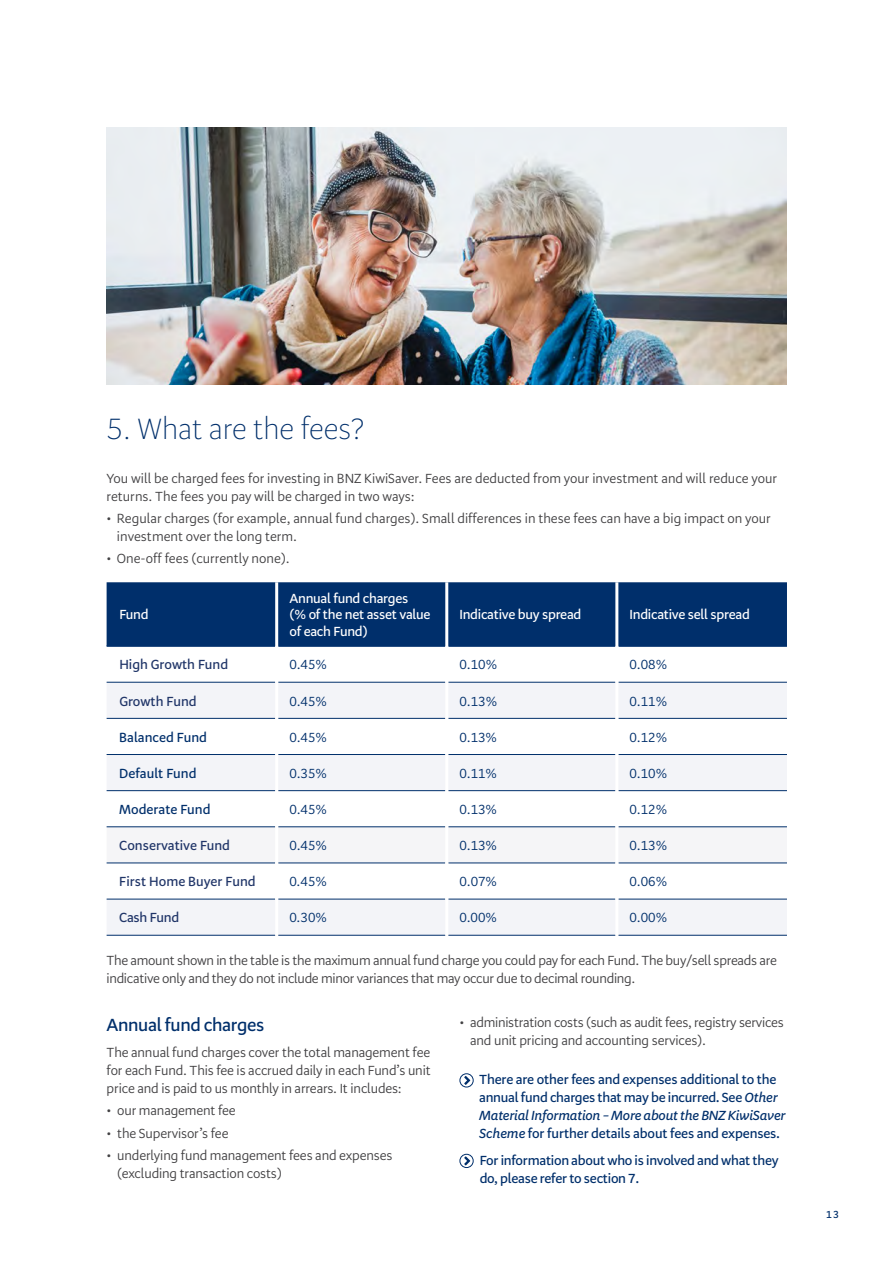
<style>
.page{position:relative;width:893px;height:1263px;background:#fff}
.page>*{position:absolute;margin:0;border:0;box-sizing:border-box;transform-origin:0 0}
.t1{font:300 30px "Serrano Pro";color:#002f6b}
.t2{font:600 18px "Serrano Pro";letter-spacing:-.02em;color:#002f6b}
.t3{font:13.5px/18px "Serrano Pro";letter-spacing:-.01em;color:#414042}
.t4{font:600 13.5px/18px "Serrano Pro";letter-spacing:-.02em;color:#002f6b}
.t5{font:13.5px "Serrano Pro";color:#002f6b}
.t6{font:600 13.5px/16.5px "Serrano Pro";letter-spacing:-.02em;color:#fff}
.t7{font:600 13.5px "Serrano Pro";color:#203568}
.t8{font:600 13.5px "Serrano Pro";color:#002f6b}
.t9{font:600 13.5px "Serrano Pro";letter-spacing:-.02em;color:#203568}
.t10{font:600 10.5px "Serrano Pro";color:#002f6b}
.s1{font-style:italic}
</style>
<div class="page">
<div style="left:460px;top:1073px;width:14px;height:14px;border:1px solid #002f6b;border-radius:50%"></div>
<svg style="left:464px;top:1076px;width:6px;height:9px"></svg>
<div style="left:460px;top:1154px;width:14px;height:14px;border:1px solid #002f6b;border-radius:50%"></div>
<svg style="left:464px;top:1156px;width:6px;height:9px"></svg>
<div style="left:107px;top:582px;width:680px;height:63px;background:#002f6b"></div>
<svg style="left:107px;top:683px;width:680px;height:252px;fill:#f3f4f8"></svg>
<div style="left:107px;top:827px;width:680px;height:36px;background:#f5f5f7"></div>
<hr style="left:107px;top:645px;width:168px;height:2px;background:#002f6b">
<hr style="left:278px;top:645px;width:167px;height:2px;background:#002f6b">
<hr style="left:448px;top:645px;width:167px;height:2px;background:#002f6b">
<hr style="left:618px;top:645px;width:169px;height:2px;background:#002f6b">
<hr style="left:107px;top:682px;width:168px;height:1px;background:#002f6b">
<hr style="left:278px;top:682px;width:167px;height:1px;background:#002f6b">
<hr style="left:448px;top:682px;width:167px;height:1px;background:#002f6b">
<hr style="left:618px;top:682px;width:169px;height:1px;background:#002f6b">
<hr style="left:107px;top:718px;width:168px;height:1px;background:#002f6b">
<hr style="left:278px;top:718px;width:167px;height:1px;background:#002f6b">
<hr style="left:448px;top:718px;width:167px;height:1px;background:#002f6b">
<hr style="left:618px;top:718px;width:169px;height:1px;background:#002f6b">
<hr style="left:107px;top:754px;width:168px;height:1px;background:#002f6b">
<hr style="left:278px;top:754px;width:167px;height:1px;background:#002f6b">
<hr style="left:448px;top:754px;width:167px;height:1px;background:#002f6b">
<hr style="left:618px;top:754px;width:169px;height:1px;background:#002f6b">
<hr style="left:107px;top:790px;width:168px;height:1px;background:#002f6b">
<hr style="left:278px;top:790px;width:167px;height:1px;background:#002f6b">
<hr style="left:448px;top:790px;width:167px;height:1px;background:#002f6b">
<hr style="left:618px;top:790px;width:169px;height:1px;background:#002f6b">
<hr style="left:107px;top:826px;width:168px;height:1px;background:#002f6b">
<hr style="left:278px;top:826px;width:167px;height:1px;background:#002f6b">
<hr style="left:448px;top:826px;width:167px;height:1px;background:#002f6b">
<hr style="left:618px;top:826px;width:169px;height:1px;background:#002f6b">
<hr style="left:107px;top:863px;width:168px;height:1px;background:#002f6b">
<hr style="left:278px;top:863px;width:167px;height:1px;background:#002f6b">
<hr style="left:448px;top:863px;width:167px;height:1px;background:#002f6b">
<hr style="left:618px;top:863px;width:169px;height:1px;background:#002f6b">
<hr style="left:107px;top:899px;width:168px;height:1px;background:#002f6b">
<hr style="left:278px;top:899px;width:167px;height:1px;background:#002f6b">
<hr style="left:448px;top:899px;width:167px;height:1px;background:#002f6b">
<hr style="left:618px;top:899px;width:169px;height:1px;background:#002f6b">
<hr style="left:107px;top:935px;width:168px;height:1px;background:#002f6b">
<hr style="left:278px;top:935px;width:167px;height:1px;background:#002f6b">
<hr style="left:448px;top:935px;width:167px;height:1px;background:#002f6b">
<hr style="left:618px;top:935px;width:169px;height:1px;background:#002f6b">
<hr style="left:275px;top:582px;width:3px;height:64px;background:#fff">
<hr style="left:275px;top:682px;width:3px;height:36px;background:#fff">
<hr style="left:275px;top:718px;width:3px;height:36px;background:#fff">
<hr style="left:275px;top:754px;width:3px;height:37px;background:#fff">
<hr style="left:275px;top:791px;width:3px;height:36px;background:#fff">
<hr style="left:275px;top:827px;width:3px;height:36px;background:#fff">
<hr style="left:275px;top:863px;width:3px;height:36px;background:#fff">
<hr style="left:275px;top:899px;width:3px;height:36px;background:#fff">
<hr style="left:445px;top:582px;width:3px;height:64px;background:#fff">
<hr style="left:445px;top:682px;width:3px;height:36px;background:#fff">
<hr style="left:445px;top:718px;width:3px;height:36px;background:#fff">
<hr style="left:445px;top:754px;width:3px;height:37px;background:#fff">
<hr style="left:445px;top:791px;width:3px;height:36px;background:#fff">
<hr style="left:445px;top:827px;width:3px;height:36px;background:#fff">
<hr style="left:445px;top:863px;width:3px;height:36px;background:#fff">
<hr style="left:445px;top:899px;width:3px;height:36px;background:#fff">
<hr style="left:615px;top:582px;width:3px;height:64px;background:#fff">
<hr style="left:615px;top:682px;width:3px;height:36px;background:#fff">
<hr style="left:615px;top:718px;width:3px;height:36px;background:#fff">
<hr style="left:615px;top:754px;width:3px;height:37px;background:#fff">
<hr style="left:615px;top:791px;width:3px;height:36px;background:#fff">
<hr style="left:615px;top:827px;width:3px;height:36px;background:#fff">
<hr style="left:615px;top:863px;width:3px;height:36px;background:#fff">
<hr style="left:615px;top:899px;width:3px;height:36px;background:#fff">
<img style="left:107px;top:128px;width:680px;height:257px">
<h1 class="t1" style="left:107px;top:413px;width:259px">5. What are the fees?</h1>
<p class="t3" style="left:107px;top:469px;width:672px">You will be charged fees for investing in BNZ KiwiSaver. Fees are deducted from your investment and will reduce your returns. The fees you pay will be charged in two ways:</p>
<p class="t3" style="left:117px;top:510px;width:656px;text-indent:-10px">• Regular charges (for example, annual fund charges). Small differences in these fees can have a big impact on your investment over the long term.</p>
<p class="t3" style="left:107px;top:550px;width:185px">• One-off fees (currently none).</p>
<p class="t6" style="left:119px;top:607px;width:31px">Fund</p>
<p class="t6" style="left:289px;top:590px;width:143px">Annual fund charges<br>(% of the net asset value of each Fund)</p>
<p class="t6" style="left:460px;top:607px;width:123px">Indicative buy spread</p>
<p class="t6" style="left:630px;top:607px;width:122px">Indicative sell spread</p>
<p class="t7" style="left:119px;top:657px;width:110px">High Growth Fund</p>
<p class="t5" style="left:289px;top:657px;width:39px">0.45%</p>
<p class="t5" style="left:459px;top:657px;width:39px">0.10%</p>
<p class="t5" style="left:630px;top:657px;width:39px">0.08%</p>
<p class="t7" style="left:119px;top:693px;width:79px">Growth Fund</p>
<p class="t5" style="left:289px;top:693px;width:39px">0.45%</p>
<p class="t5" style="left:459px;top:693px;width:39px">0.13%</p>
<p class="t5" style="left:630px;top:693px;width:39px">0.11%</p>
<p class="t8" style="left:119px;top:729px;width:89px">Balanced Fund</p>
<p class="t5" style="left:289px;top:729px;width:39px">0.45%</p>
<p class="t5" style="left:459px;top:729px;width:39px">0.13%</p>
<p class="t5" style="left:630px;top:729px;width:39px">0.12%</p>
<p class="t8" style="left:119px;top:765px;width:79px">Default Fund</p>
<p class="t5" style="left:289px;top:766px;width:39px">0.35%</p>
<p class="t5" style="left:459px;top:766px;width:39px">0.11%</p>
<p class="t5" style="left:630px;top:766px;width:39px">0.10%</p>
<p class="t8" style="left:119px;top:802px;width:93px">Moderate Fund</p>
<p class="t5" style="left:289px;top:802px;width:39px">0.45%</p>
<p class="t5" style="left:459px;top:802px;width:39px">0.13%</p>
<p class="t5" style="left:630px;top:802px;width:39px">0.12%</p>
<p class="t7" style="left:119px;top:838px;width:112px">Conservative Fund</p>
<p class="t5" style="left:289px;top:838px;width:39px">0.45%</p>
<p class="t5" style="left:459px;top:838px;width:39px">0.13%</p>
<p class="t5" style="left:629px;top:838px;width:39px">0.13%</p>
<p class="t7" style="left:119px;top:874px;width:138px">First Home Buyer Fund</p>
<p class="t5" style="left:289px;top:874px;width:39px">0.45%</p>
<p class="t5" style="left:459px;top:874px;width:39px">0.07%</p>
<p class="t5" style="left:629px;top:874px;width:39px">0.06%</p>
<p class="t9" style="left:119px;top:910px;width:61px">Cash Fund</p>
<p class="t5" style="left:289px;top:910px;width:39px">0.30%</p>
<p class="t5" style="left:459px;top:910px;width:39px">0.00%</p>
<p class="t5" style="left:629px;top:910px;width:39px">0.00%</p>
<p class="t3" style="left:106px;top:952px;width:672px">The amount shown in the table is the maximum annual fund charge you could pay for each Fund. The buy/sell spreads are indicative only and they do not include minor variances that may occur due to decimal rounding.</p>
<h2 class="t2" style="left:107px;top:1014px;width:159px">Annual fund charges</h2>
<p class="t3" style="left:107px;top:1044px;width:326px;text-align:justify">The annual fund charges cover the total management fee for each Fund. This fee is accrued daily in each Fund’s unit price and is paid to us monthly in arrears. It includes:</p>
<p class="t3" style="left:107px;top:1102px;width:131px">• our management fee</p>
<p class="t3" style="left:107px;top:1124px;width:123px">• the Supervisor’s fee</p>
<p class="t3" style="left:117px;top:1147px;width:277px;text-indent:-11px">• underlying fund management fees and expenses (excluding transaction costs)</p>
<p class="t3" style="left:470px;top:1014px;width:315px;text-indent:-11px">• administration costs (such as audit fees, registry services and unit pricing and accounting services).</p>
<p class="t4" style="left:479px;top:1071px;width:308px">There are other fees and expenses additional to the annual fund charges that may be incurred. See <span class="s1">Other Material Information – More about the BNZ KiwiSaver Scheme</span> for further details about fees and expenses.</p>
<p class="t4" style="left:480px;top:1152px;width:300px">For information about who is involved and what they do, please refer to section 7.</p>
<p class="t10" style="left:826px;top:1209px;width:14px">13</p>
</div>
